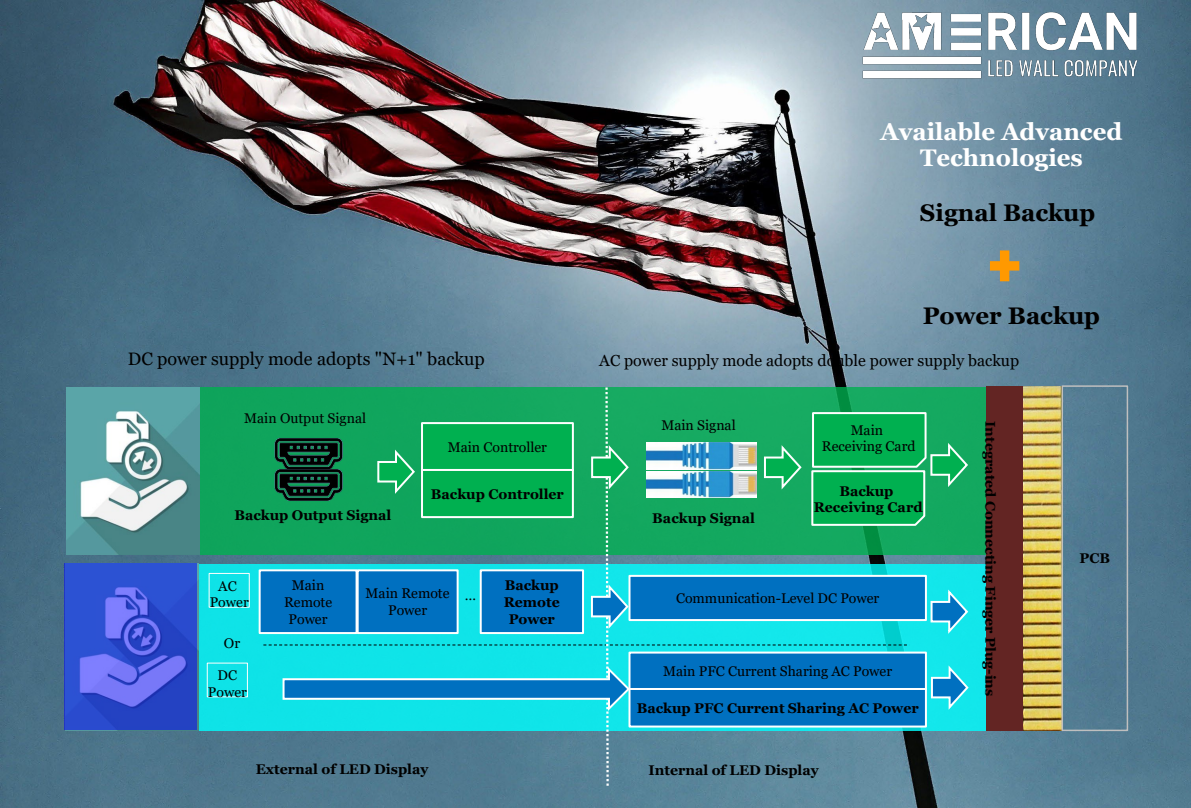
<style>
.page{position:relative;width:1191px;height:808px;background:#fff}
.page>*{position:absolute;margin:0;border:0;box-sizing:border-box;transform-origin:0 0}
.t1{font:700 24px/25.9px "Georgia";color:#fff;text-align:center}
.t2{font:700 24px "Georgia";color:#000}
.t3{font:18px "Georgia";color:#000}
.t4{font:16px "Georgia";color:#000}
.t5{font:700 14px/16.8px "Georgia";color:#000;text-align:center}
.t6{font:14px/16.8px "Georgia";color:#000;text-align:center}
</style>
<div class="page">
<img style="left:0;top:0;width:1191px;height:808px">
<img style="left:857px;top:0;width:289px;height:90px">
<svg style="left:990px;top:250px;width:29px;height:31px"></svg>
<div style="left:121px;top:564px;width:916px;height:167px;background:#0ff;opacity:.8"></div>
<div style="left:102px;top:388px;width:916px;height:167px;background:#0fa45b"></div>
<img style="left:1023px;top:386px;width:39px;height:345px">
<div style="left:259px;top:569px;width:99px;height:65px;background:#0070c0;border:2px solid #fff"></div>
<img style="left:66px;top:388px;width:133px;height:167px">
<div style="left:64px;top:563px;width:133px;height:167px;background:#00f;opacity:.5"></div>
<div style="left:987px;top:386px;width:36px;height:345px;background:#632523"></div>
<div style="left:209px;top:573px;width:41px;height:35px;border:1px solid #fff"></div>
<div style="left:207px;top:663px;width:41px;height:34px;border:1px solid #fff"></div>
<svg style="left:263px;top:384px;width:707px;height:404px"></svg>
<div style="left:1062px;top:385px;width:66px;height:346px;border:2px solid #bfbfbf"></div>
<p class="t1" style="left:881px;top:119px;width:243px">Available Advanced<br>Technologies</p>
<p class="t2" style="left:920px;top:197px;width:177px">Signal Backup</p>
<p class="t2" style="left:923px;top:301px;width:179px">Power Backup</p>
<p class="t3" style="left:128px;top:348px;width:358px">DC power supply mode adopts "N+1" backup</p>
<p class="t4" style="left:599px;top:351px;width:421px">AC power supply mode adopts double power supply backup</p>
<p class="t6" style="left:244px;top:410px;width:123px">Main Output Signal</p>
<p class="t5" style="left:234px;top:507px;width:159px">Backup Output Signal</p>
<p class="t6" style="left:448px;top:439px;width:101px">Main Controller</p>
<p class="t5" style="left:431px;top:485px;width:135px">Backup Controller</p>
<p class="t6" style="left:218px;top:578px;width:20px">AC</p>
<p class="t6" style="left:210px;top:594px;width:40px">Power</p>
<p class="t6" style="left:224px;top:635px;width:18px">Or</p>
<p class="t6" style="left:218px;top:667px;width:21px">DC</p>
<p class="t6" style="left:208px;top:684px;width:40px">Power</p>
<p class="t6" style="left:284px;top:577px;width:50px">Main<br>Remote<br>Power</p>
<p class="t6" style="left:366px;top:586px;width:85px">Main Remote<br>Power</p>
<p class="t5" style="left:504px;top:577px;width:58px">Backup<br>Remote<br>Power</p>
<p class="t6" style="left:465px;top:587px;width:13px">…</p>
<p class="t6" style="left:661px;top:417px;width:76px">Main Signal</p>
<p class="t5" style="left:652px;top:510px;width:104px">Backup Signal</p>
<p class="t6" style="left:851px;top:422px;width:34px">Main</p>
<p class="t6" style="left:822px;top:439px;width:95px">Receiving Card</p>
<p class="t5" style="left:839px;top:482px;width:56px">Backup</p>
<p class="t5" style="left:814px;top:499px;width:110px">Receiving Card</p>
<p class="t6" style="left:676px;top:590px;width:205px">Communication-Level DC Power</p>
<p class="t6" style="left:663px;top:663px;width:231px">Main PFC Current Sharing AC Power</p>
<p class="t5" style="left:637px;top:700px;width:283px">Backup PFC Current Sharing AC Power</p>
<p class="t5" style="left:256px;top:760px;width:174px">External of LED Display</p>
<p class="t5" style="left:649px;top:761px;width:172px">Internal of LED Display</p>
<p class="t5" style="left:999px;top:421px;width:277px;rotate:90deg">Integrated Connecting Finger Plug-ins</p>
<p class="t5" style="left:1079px;top:550px;width:32px">PCB</p>
</div>
